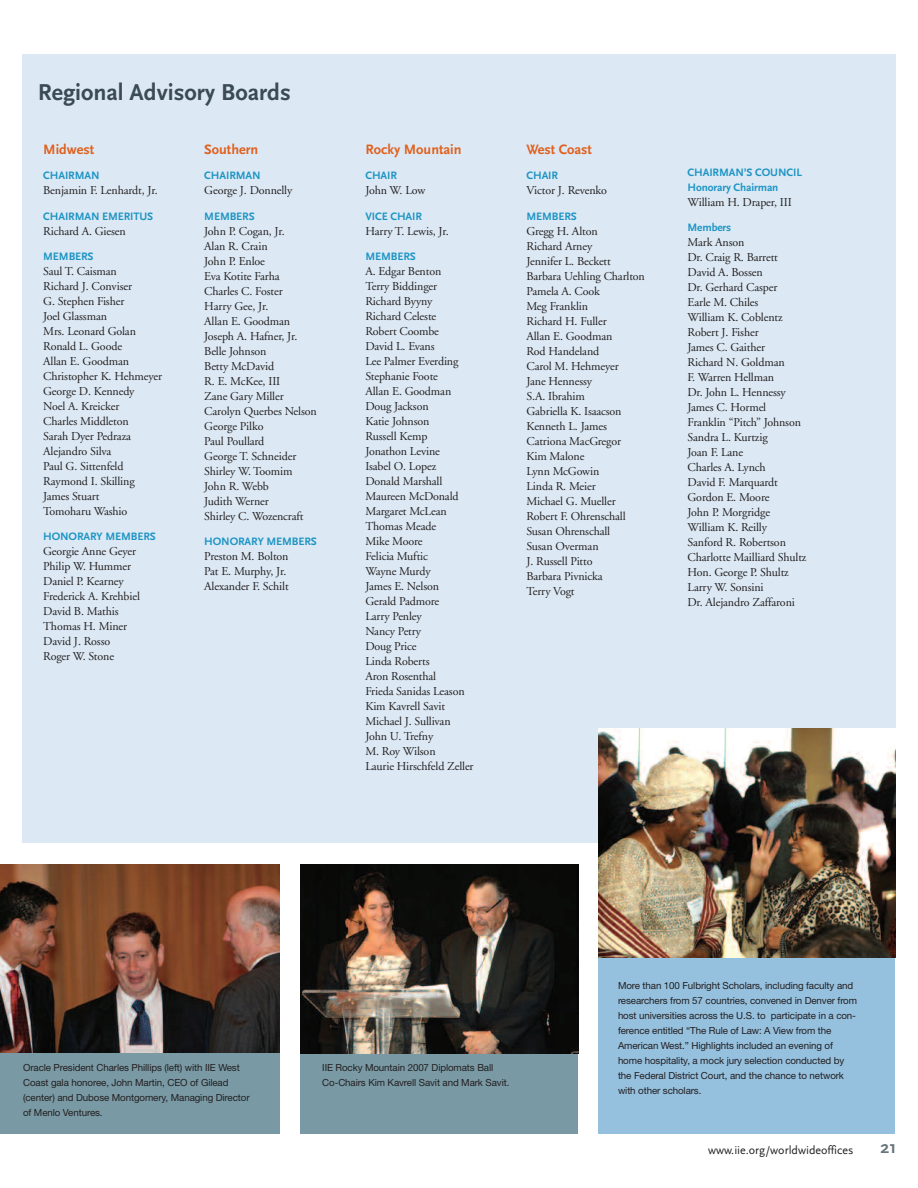
<style>
.page{position:relative;width:918px;height:1188px;background:#fff}
.page>*{position:absolute;margin:0;border:0;box-sizing:border-box;transform-origin:0 0}
.t1{font:700 24px "Scala Sans";color:#3a4b54}
.t2{font:700 18px "Scala Sans";color:#66747c}
.t3{font:700 14.25px "Scala Sans";color:#e1601e}
.t4{font:12px/15px "Adobe Garamond";letter-spacing:-.01em;color:#231f20}
.t5{font:12px "Scala Sans";color:#231f20}
.t6{font:700 11.25px/15px "Scala Sans";letter-spacing:-.01em;color:#1e94c4}
.t7{font:9.75px/15px "Helvetica Neue";letter-spacing:-.01em;color:#231f20}
</style>
<div class="page">
<div style="left:22px;top:54px;width:655px;height:788px;background:#dce9f4"></div>
<div style="left:22px;top:54px;width:874px;height:675px;background:#dce9f4"></div>
<div style="left:301px;top:1053px;width:277px;height:81px;background:#7999a4"></div>
<img style="left:301px;top:864px;width:277px;height:189px">
<div style="left:598px;top:956px;width:298px;height:178px;background:#95c0de"></div>
<img style="left:598px;top:728px;width:298px;height:229px">
<div style="left:0;top:1053px;width:279px;height:81px;background:#7999a4"></div>
<img style="left:0;top:864px;width:279px;height:189px">
<h1 class="t1" style="left:38px;top:78px;width:255px">Regional Advisory Boards</h1>
<p class="t3" style="left:43px;top:141px;width:53px">Midwest</p>
<p class="t6" style="left:43px;top:168px;width:58px">CHAIRMAN</p>
<p class="t4" style="left:43px;top:184px;width:116px">Benjamin F. Lenhardt, Jr.</p>
<p class="t6" style="left:43px;top:208px;width:112px">CHAIRMAN EMERITUS</p>
<p class="t4" style="left:43px;top:224px;width:84px">Richard A. Giesen</p>
<p class="t6" style="left:43px;top:249px;width:52px">MEMBERS</p>
<p class="t4" style="left:43px;top:265px;width:120px">Saul T. Caisman<br>Richard J. Conviser<br>G. Stephen Fisher<br>Joel Glassman<br>Mrs. Leonard Golan<br>Ronald L. Goode<br>Allan E. Goodman<br>Christopher K. Hehmeyer<br>George D. Kennedy<br>Noel A. Kreicker<br>Charles Middleton<br>Sarah Dyer Pedraza<br>Alejandro Silva<br>Paul G. Sittenfeld<br>Raymond I. Skilling<br>James Stuart<br>Tomoharu Washio</p>
<p class="t6" style="left:43px;top:529px;width:114px">HONORARY MEMBERS</p>
<p class="t4" style="left:43px;top:545px;width:98px">Georgie Anne Geyer<br>Philip W. Hummer<br>Daniel P. Kearney<br>Frederick A. Krehbiel<br>David B. Mathis<br>Thomas H. Miner<br>David J. Rosso<br>Roger W. Stone</p>
<p class="t3" style="left:204px;top:141px;width:56px">Southern</p>
<p class="t6" style="left:204px;top:168px;width:58px">CHAIRMAN</p>
<p class="t4" style="left:204px;top:184px;width:90px">George J. Donnelly</p>
<p class="t6" style="left:204px;top:208px;width:52px">MEMBERS</p>
<p class="t4" style="left:204px;top:224px;width:114px">John P. Cogan, Jr.<br>Alan R. Crain<br>John P. Enloe<br>Eva Kotite Farha<br>Charles C. Foster<br>Harry Gee, Jr.<br>Allan E. Goodman<br>Joseph A. Hafner, Jr.<br>Belle Johnson<br>Betty McDavid<br>R. E. McKee, III<br>Zane Gary Miller<br>Carolyn Querbes Nelson<br>George Pilko<br>Paul Poullard<br>George T. Schneider<br>Shirley W. Toomim<br>John R. Webb<br>Judith Werner<br>Shirley C. Wozencraft</p>
<p class="t6" style="left:204px;top:534px;width:114px">HONORARY MEMBERS</p>
<p class="t4" style="left:204px;top:550px;width:86px">Preston M. Bolton<br>Pat E. Murphy, Jr.<br>Alexander F. Schilt</p>
<p class="t3" style="left:365px;top:141px;width:98px">Rocky Mountain</p>
<p class="t6" style="left:365px;top:168px;width:33px">CHAIR</p>
<p class="t4" style="left:365px;top:184px;width:61px">John W. Low</p>
<p class="t6" style="left:365px;top:208px;width:58px">VICE CHAIR</p>
<p class="t4" style="left:365px;top:224px;width:85px">Harry T. Lewis, Jr.</p>
<p class="t6" style="left:365px;top:249px;width:52px">MEMBERS</p>
<p class="t4" style="left:365px;top:265px;width:110px">A. Edgar Benton<br>Terry Biddinger<br>Richard Byyny<br>Richard Celeste<br>Robert Coombe<br>David L. Evans<br>Lee Palmer Everding<br>Stephanie Foote<br>Allan E. Goodman<br>Doug Jackson<br>Katie Johnson<br>Russell Kemp<br>Jonathon Levine<br>Isabel O. Lopez<br>Donald Marshall<br>Maureen McDonald<br>Margaret McLean<br>Thomas Meade<br>Mike Moore<br>Felicia Muftic<br>Wayne Murdy<br>James E. Nelson<br>Gerald Padmore<br>Larry Penley<br>Nancy Petry<br>Doug Price<br>Linda Roberts<br>Aron Rosenthal<br>Frieda Sanidas Leason<br>Kim Kavrell Savit<br>Michael J. Sullivan<br>John U. Trefny<br>M. Roy Wilson<br>Laurie Hirschfeld Zeller</p>
<p class="t3" style="left:526px;top:141px;width:67px">West Coast</p>
<p class="t6" style="left:526px;top:168px;width:33px">CHAIR</p>
<p class="t4" style="left:526px;top:184px;width:82px">Victor J. Revenko</p>
<p class="t6" style="left:526px;top:208px;width:52px">MEMBERS</p>
<p class="t4" style="left:526px;top:224px;width:120px">Gregg H. Alton<br>Richard Arney<br>Jennifer L. Beckett<br>Barbara Uehling Charlton<br>Pamela A. Cook<br>Meg Franklin<br>Richard H. Fuller<br>Allan E. Goodman<br>Rod Handeland<br>Carol M. Hehmeyer<br>Jane Hennessy<br>S.A. Ibrahim<br>Gabriella K. Isaacson<br>Kenneth L. James<br>Catriona MacGregor<br>Kim Malone<br>Lynn McGowin<br>Linda R. Meier<br>Michael G. Mueller<br>Robert F. Ohrenschall<br>Susan Ohrenschall<br>Susan Overman<br>J. Russell Pitto<br>Barbara Pivnicka<br>Terry Vogt</p>
<p class="t6" style="left:688px;top:164px;width:116px">CHAIRMAN’S COUNCIL<br>Honorary Chairman</p>
<p class="t4" style="left:688px;top:195px;width:106px">William H. Draper, III</p>
<p class="t6" style="left:688px;top:220px;width:45px">Members</p>
<p class="t4" style="left:688px;top:236px;width:120px">Mark Anson<br>Dr. Craig R. Barrett<br>David A. Bossen<br>Dr. Gerhard Casper<br>Earle M. Chiles<br>William K. Coblentz<br>Robert J. Fisher<br>James C. Gaither<br>Richard N. Goldman<br>F. Warren Hellman<br>Dr. John L. Hennessy<br>James C. Hormel<br>Franklin “Pitch” Johnson<br>Sandra L. Kurtzig<br>Joan F. Lane<br>Charles A. Lynch<br>David F. Marquardt<br>Gordon E. Moore<br>John P. Morgridge<br>William K. Reilly<br>Sanford R. Robertson<br>Charlotte Mailliard Shultz<br>Hon. George P. Shultz<br>Larry W. Sonsini<br>Dr. Alejandro Zaffaroni</p>
<p class="t7" style="left:23px;top:1061px;width:228px">Oracle President Charles Phillips (left) with IIE West Coast gala honoree, John Martin, CEO of Gilead (center) and Dubose Montgomery, Managing Director of Menlo Ventures.</p>
<p class="t7" style="left:322px;top:1061px;width:189px">IIE Rocky Mountain 2007 Diplomats Ball<br>Co-Chairs Kim Kavrell Savit and Mark Savit.</p>
<p class="t7" style="left:618px;top:979px;width:241px">More than 100 Fulbright Scholars, including faculty and researchers from 57 countries, convened in Denver from host universities across the U.S. to participate in a con&shy;ference entitled “The Rule of Law: A View from the American West.” Highlights included an evening of home hospitality, a mock jury selection conducted by the Federal District Court, and the chance to network with other scholars.</p>
<p class="t5" style="left:708px;top:1143px;width:147px">www.iie.org/worldwideoffices</p>
<h2 class="t2" style="left:881px;top:1136px;width:17px">21</h2>
</div>
